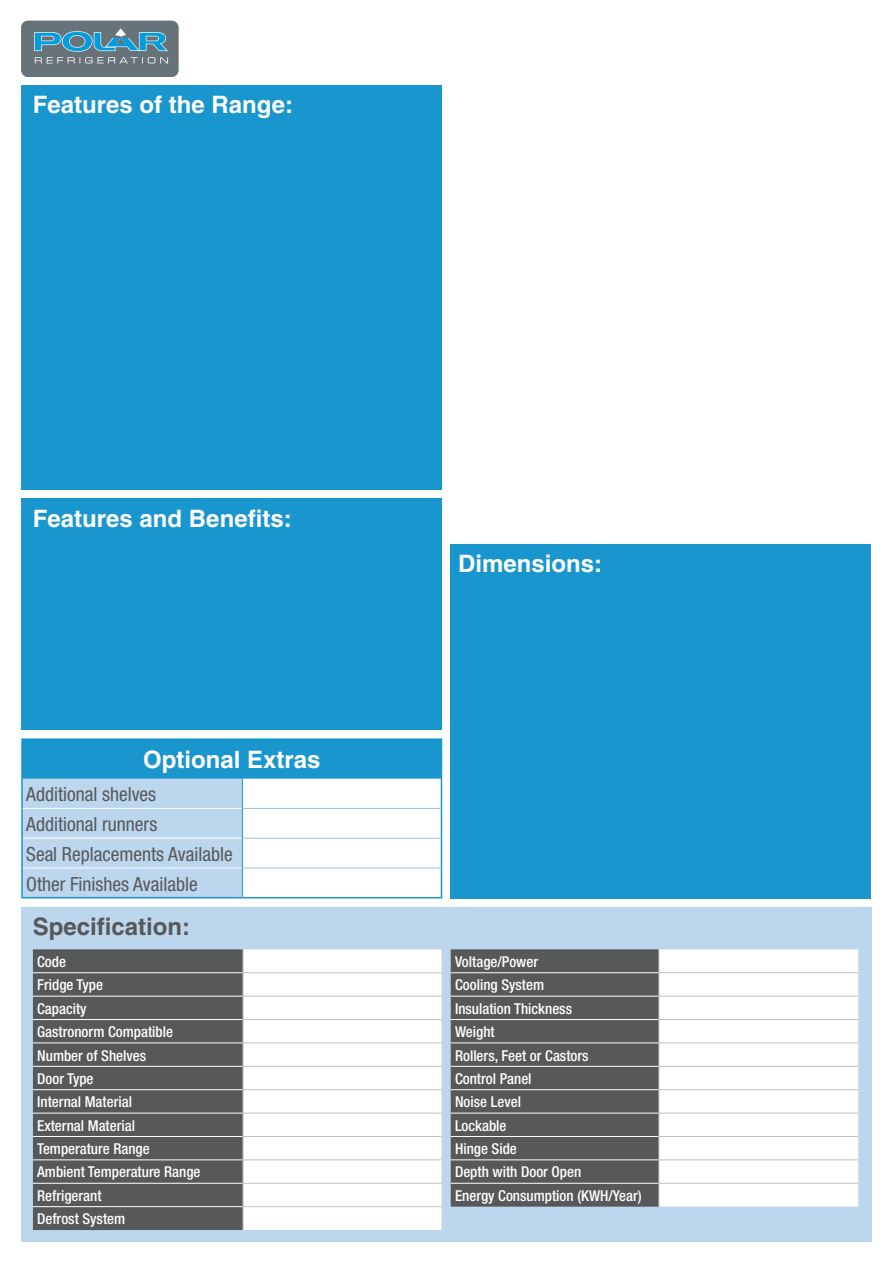
<style>
.page{position:relative;width:893px;height:1263px;background:#fff}
.page>*{position:absolute;margin:0;border:0;box-sizing:border-box;transform-origin:0 0}
.Table_code{font:700 24px "Helvetica";color:#fff}
.Table_code-2{font:700 24px "Helvetica";color:#57585a}
.Table_code-3{font:condensed 19.5px "Helvetica Neue";color:#57585a}
.Table_code-4{font:500 condensed 15px "Helvetica Neue";color:#fff}
</style>
<div class="page">
<div style="left:21px;top:21px;width:157px;height:56px;background:#687379;border-radius:7px"></div>
<svg style="left:34px;top:28px;width:134px;height:36px"></svg>
<div style="left:21px;top:85px;width:421px;height:405px;background:#1996ce"></div>
<div style="left:21px;top:498px;width:421px;height:232px;background:#1996ce"></div>
<div style="left:21px;top:907px;width:851px;height:335px;background:#bcd6ed"></div>
<div style="left:451px;top:544px;width:420px;height:354px;background:#1996ce"></div>
<div style="left:33px;top:949px;width:209px;height:281px;background:#57585a"></div>
<div style="left:243px;top:949px;width:198px;height:281px;background:#fff"></div>
<svg style="left:242px;top:949px;width:1px;height:281px"></svg>
<hr style="left:33px;top:972px;width:209px;height:1px;background:#fff">
<hr style="left:33px;top:996px;width:209px;height:1px;background:#fff">
<hr style="left:33px;top:1019px;width:209px;height:1px;background:#fff">
<hr style="left:33px;top:1042px;width:209px;height:1px;background:#fff">
<hr style="left:33px;top:1066px;width:209px;height:1px;background:#fff">
<hr style="left:33px;top:1089px;width:209px;height:1px;background:#fff">
<hr style="left:33px;top:1113px;width:209px;height:1px;background:#fff">
<hr style="left:33px;top:1136px;width:209px;height:1px;background:#fff">
<hr style="left:33px;top:1159px;width:209px;height:1px;background:#fff">
<hr style="left:33px;top:1183px;width:209px;height:1px;background:#fff">
<hr style="left:33px;top:1206px;width:209px;height:1px;background:#fff">
<hr style="left:243px;top:972px;width:198px;height:1px;background:#c2c1c3">
<hr style="left:243px;top:996px;width:198px;height:1px;background:#c2c1c3">
<hr style="left:243px;top:1019px;width:198px;height:1px;background:#c2c1c3">
<hr style="left:243px;top:1042px;width:198px;height:1px;background:#c2c1c3">
<hr style="left:243px;top:1066px;width:198px;height:1px;background:#c2c1c3">
<hr style="left:243px;top:1089px;width:198px;height:1px;background:#c2c1c3">
<hr style="left:243px;top:1113px;width:198px;height:1px;background:#c2c1c3">
<hr style="left:243px;top:1136px;width:198px;height:1px;background:#c2c1c3">
<hr style="left:243px;top:1159px;width:198px;height:1px;background:#c2c1c3">
<hr style="left:243px;top:1183px;width:198px;height:1px;background:#c2c1c3">
<hr style="left:243px;top:1206px;width:198px;height:1px;background:#c2c1c3">
<div style="left:451px;top:949px;width:207px;height:257px;background:#57585a"></div>
<div style="left:658px;top:949px;width:200px;height:257px;background:#fff"></div>
<hr style="left:451px;top:972px;width:207px;height:1px;background:#fff">
<hr style="left:451px;top:996px;width:207px;height:1px;background:#fff">
<hr style="left:451px;top:1089px;width:207px;height:1px;background:#fff">
<hr style="left:451px;top:1113px;width:207px;height:1px;background:#fff">
<hr style="left:451px;top:1136px;width:207px;height:1px;background:#fff">
<hr style="left:451px;top:1019px;width:207px;height:1px;background:#fff">
<hr style="left:451px;top:1042px;width:207px;height:1px;background:#fff">
<hr style="left:451px;top:1066px;width:207px;height:1px;background:#fff">
<hr style="left:451px;top:1159px;width:207px;height:1px;background:#fff">
<hr style="left:451px;top:1183px;width:207px;height:1px;background:#fff">
<hr style="left:659px;top:972px;width:199px;height:1px;background:#c2c1c3">
<hr style="left:659px;top:996px;width:199px;height:1px;background:#c2c1c3">
<hr style="left:659px;top:1019px;width:199px;height:1px;background:#c2c1c3">
<hr style="left:659px;top:1042px;width:199px;height:1px;background:#c2c1c3">
<hr style="left:659px;top:1066px;width:199px;height:1px;background:#c2c1c3">
<hr style="left:659px;top:1089px;width:199px;height:1px;background:#c2c1c3">
<hr style="left:659px;top:1113px;width:199px;height:1px;background:#c2c1c3">
<hr style="left:659px;top:1136px;width:199px;height:1px;background:#c2c1c3">
<hr style="left:659px;top:1159px;width:199px;height:1px;background:#c2c1c3">
<hr style="left:659px;top:1183px;width:199px;height:1px;background:#c2c1c3">
<div style="left:22px;top:739px;width:419px;height:40px;background:#1996ce"></div>
<hr style="left:21px;top:740px;width:2px;height:39px;background:#1996ce">
<hr style="left:21px;top:779px;width:2px;height:29px;background:#1996ce">
<hr style="left:21px;top:808px;width:2px;height:30px;background:#1996ce">
<hr style="left:21px;top:838px;width:2px;height:30px;background:#1996ce">
<hr style="left:21px;top:868px;width:2px;height:29px;background:#1996ce">
<hr style="left:21px;top:738px;width:221px;height:2px;background:#1996ce">
<hr style="left:242px;top:738px;width:200px;height:2px;background:#1996ce">
<hr style="left:21px;top:897px;width:221px;height:1px;background:#1996ce">
<hr style="left:441px;top:740px;width:1px;height:39px;background:#1996ce">
<svg style="left:22px;top:779px;width:420px;height:119px"></svg>
<hr style="left:243px;top:808px;width:198px;height:1px;background:#93c0e3">
<hr style="left:243px;top:838px;width:198px;height:1px;background:#93c0e3">
<hr style="left:243px;top:867px;width:198px;height:1px;background:#93c0e3">
<p class="Table_code" style="left:33px;top:90px;width:262px">Features of the Range:</p>
<p class="Table_code" style="left:33px;top:504px;width:260px">Features and Benefits:</p>
<p class="Table_code" style="left:143px;top:745px;width:179px">Optional Extras</p>
<p class="Table_code-3" style="left:26px;top:783px;width:131px">Additional shelves</p>
<p class="Table_code-3" style="left:26px;top:813px;width:133px">Additional runners</p>
<p class="Table_code-3" style="left:26px;top:842px;width:208px">Seal Replacements Available</p>
<p class="Table_code-3" style="left:26px;top:872px;width:173px">Other Finishes Available</p>
<p class="Table_code-2" style="left:33px;top:912px;width:159px">Specification:</p>
<p class="Table_code-4" style="left:37px;top:953px;width:30px">Code</p>
<p class="Table_code-4" style="left:37px;top:976px;width:67px">Fridge Type</p>
<p class="Table_code-4" style="left:37px;top:999px;width:51px">Capacity</p>
<p class="Table_code-4" style="left:37px;top:1023px;width:137px">Gastronorm Compatible</p>
<p class="Table_code-4" style="left:37px;top:1046px;width:111px">Number of Shelves</p>
<p class="Table_code-4" style="left:37px;top:1069px;width:58px">Door Type</p>
<p class="Table_code-4" style="left:37px;top:1093px;width:96px">Internal Material</p>
<p class="Table_code-4" style="left:37px;top:1116px;width:99px">External Material</p>
<p class="Table_code-4" style="left:37px;top:1140px;width:114px">Temperature Range</p>
<p class="Table_code-4" style="left:37px;top:1163px;width:165px">Ambient Temperature Range</p>
<p class="Table_code-4" style="left:37px;top:1186px;width:66px">Refrigerant</p>
<p class="Table_code-4" style="left:37px;top:1210px;width:90px">Defrost System</p>
<p class="Table_code" style="left:458px;top:549px;width:146px">Dimensions:</p>
<p class="Table_code-4" style="left:455px;top:953px;width:85px">Voltage/Power</p>
<p class="Table_code-4" style="left:455px;top:976px;width:91px">Cooling System</p>
<p class="Table_code-4" style="left:455px;top:999px;width:119px">Insulation Thickness</p>
<p class="Table_code-4" style="left:455px;top:1023px;width:41px">Weight</p>
<p class="Table_code-4" style="left:455px;top:1046px;width:135px">Rollers, Feet or Castors</p>
<p class="Table_code-4" style="left:455px;top:1069px;width:78px">Control Panel</p>
<p class="Table_code-4" style="left:455px;top:1093px;width:68px">Noise Level</p>
<p class="Table_code-4" style="left:455px;top:1116px;width:53px">Lockable</p>
<p class="Table_code-4" style="left:455px;top:1140px;width:63px">Hinge Side</p>
<p class="Table_code-4" style="left:455px;top:1163px;width:128px">Depth with Door Open</p>
<p class="Table_code-4" style="left:455px;top:1186px;width:188px">Energy Consumption (KWH/Year)</p>
</div>
